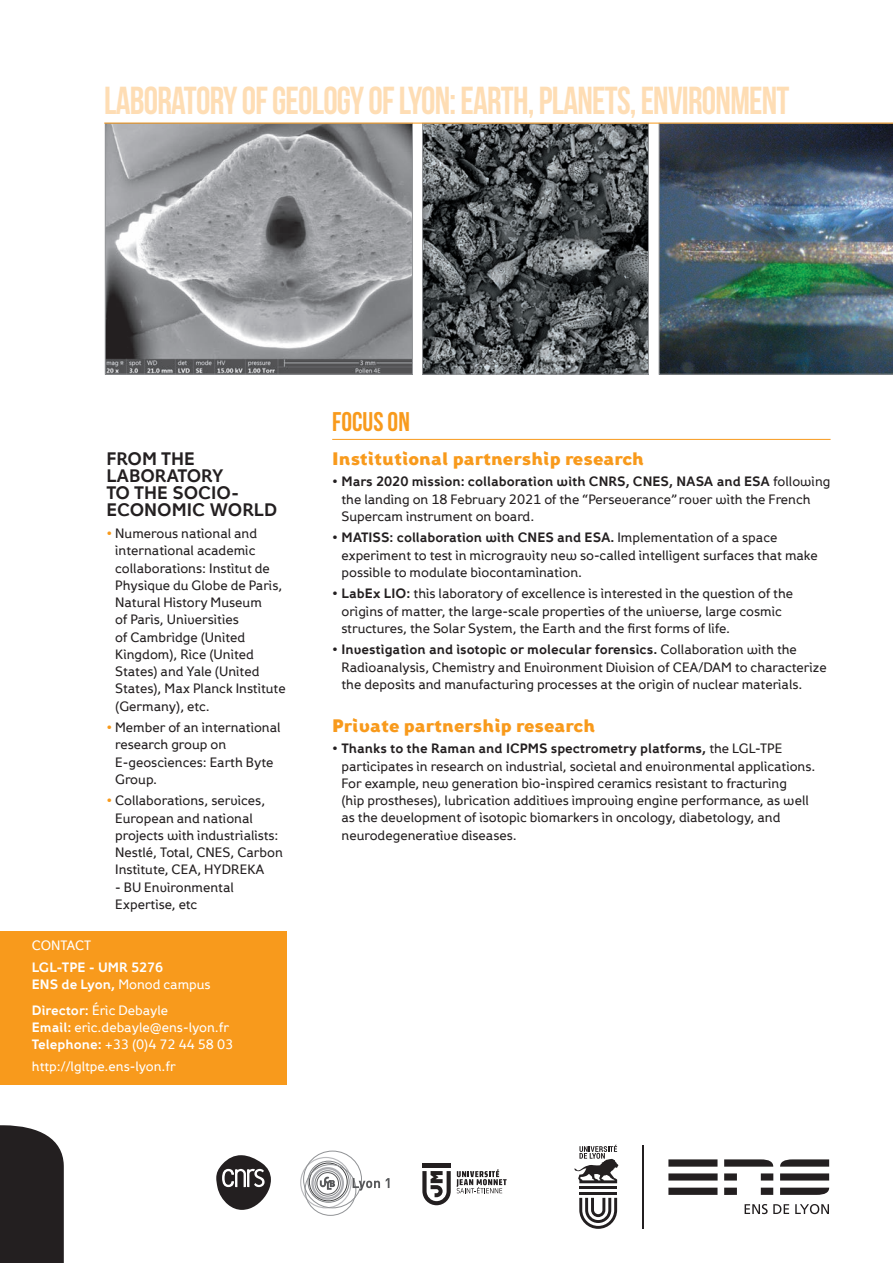
<style>
.page{position:relative;width:893px;height:1263px;background:#fff}
.page>*{position:absolute;margin:0;border:0;box-sizing:border-box;transform-origin:0 0}
.t1{font:700 39px "Bebas Neue";letter-spacing:-.02em;color:#feddb4;scale:.93 1}
.t2{font:700 27px "Bebas Neue";color:#f89a1c}
.t3{font:900 18px "Fox Grotesque W01";color:#f89a1c}
.t4{font:18px/17.2px "Fox Grotesque Regular 8";color:#231f20}
.t5{font:13.5px/17.2px "Fox Grotesque Regular 6";color:#231f20}
.t6{font:13.5px "Fox Grotesque Regular 8";color:#231f20}
.t7{font:13.5px/25.8px "Fox Grotesque Regular 6";color:#fff}
.t8{font:13.5px "Fox Grotesque Regular 8";color:#fff}
.s1{color:#f89a1c}
.s2{font-family:"Fox Grotesque Regular 8"}
.s3{font-family:"Fox Grotesque Regular 6"}
</style>
<div class="page">
<img style="left:107px;top:125px;width:304px;height:247px">
<div style="left:105px;top:123px;width:308px;height:251px;border:1px solid #939598"></div>
<img style="left:424px;top:125px;width:223px;height:247px">
<div style="left:422px;top:123px;width:227px;height:251px;border:1px solid #939598"></div>
<img style="left:659px;top:124px;width:234px;height:250px">
<svg style="left:668px;top:1159px;width:50px;height:36px"></svg>
<svg style="left:724px;top:1159px;width:49px;height:36px"></svg>
<svg style="left:780px;top:1159px;width:49px;height:36px"></svg>
<svg style="left:745px;top:1204px;width:44px;height:10px"></svg>
<svg style="left:795px;top:1204px;width:34px;height:10px"></svg>
<svg style="left:579px;top:1198px;width:38px;height:31px"></svg>
<hr style="left:579px;top:1192px;width:38px;height:3px;background:#231f20">
<hr style="left:579px;top:1186px;width:38px;height:3px;background:#231f20">
<svg style="left:574px;top:1145px;width:44px;height:38px"></svg>
<hr style="left:642px;top:1145px;width:1px;height:84px;background:#231f20">
<hr style="left:332px;top:439px;width:499px;height:1px;background:#f89a1c">
<hr style="left:104px;top:123px;width:789px;height:1px;background:#f89a1c">
<div style="left:0;top:931px;width:287px;height:153px;background:#f89a1c"></div>
<svg style="left:317px;top:1173px;width:22px;height:21px"></svg>
<div style="left:316px;top:1172px;width:23px;height:23px;border:1px solid #57585a;border-radius:50%"></div>
<div style="left:315px;top:1170px;width:26px;height:26px;border:1px solid #848689;border-radius:50%"></div>
<div style="left:311px;top:1167px;width:33px;height:33px;border:2px solid #adaeb2;border-radius:50%"></div>
<div style="left:309px;top:1163px;width:39px;height:38px;border:1px solid #434445;border-radius:50%"></div>
<div style="left:308px;top:1161px;width:42px;height:42px;border:1px solid #828487;border-radius:50%"></div>
<div style="left:300px;top:1157px;width:52px;height:51px;border:1px solid #b9babd;border-radius:50%"></div>
<div style="left:305px;top:1164px;width:51px;height:52px;border:1px solid #929497;border-radius:50%"></div>
<div style="left:303px;top:1151px;width:59px;height:57px;border:1px solid #8f9194;border-radius:50%"></div>
<svg style="left:353px;top:1178px;width:27px;height:13px"></svg>
<svg style="left:386px;top:1178px;width:4px;height:10px"></svg>
<svg style="left:320px;top:1177px;width:15px;height:13px"></svg>
<hr style="left:422px;top:1163px;width:29px;height:4px;background:#231f20">
<svg style="left:422px;top:1169px;width:85px;height:36px"></svg>
<svg style="left:216px;top:1155px;width:55px;height:55px"></svg>
<div style="left:0;top:1125px;width:64px;height:138px;background:#231f20"></div>
<h1 class="t1" style="left:104px;top:79px;width:738px">LABORATORY OF GEOLOGY OF LYON: EARTH, PLANETS, ENVIRONMENT</h1>
<h3 class="t4" style="left:106px;top:450px;width:172px">FROM THE<br>LABORATORY<br>TO THE SOCIO-<br>ECONOMIC WORLD</h3>
<p class="t5" style="left:115px;top:525px;width:172px;text-indent:-9px"><span class="s1">•</span> Numerous national and international academic collaborations: Institut de<br>Physique du Globe de Paris,<br>Natural History Museum<br>of Paris, Universities<br>of Cambridge (United<br>Kingdom), Rice (United<br>States) and Yale (United<br>States), Max Planck Institute (Germany), etc.</p>
<p class="t5" style="left:115px;top:719px;width:167px;text-indent:-9px"><span class="s1">•</span> Member of an international research group on<br>E-geosciences: Earth Byte<br>Group.</p>
<p class="t5" style="left:115px;top:792px;width:169px;text-indent:-9px"><span class="s1">•</span> Collaborations, services,<br>European and national projects with industrialists:<br>Nestlé, Total, CNES, Carbon<br>Institute, CEA, HYDREKA</p>
<p class="t5" style="left:115px;top:878px;width:120px">- BU Environmental<br>Expertise, etc</p>
<p class="t7" style="left:32px;top:933px;width:61px">CONTACT</p>
<p class="t8" style="left:32px;top:959px;width:133px">LGL-TPE - UMR 5276</p>
<p class="t7" style="left:32px;top:971px;width:180px"><span class="s2">ENS de Lyon,</span> Monod campus<br><span class="s2">Director:</span> Éric Debayle</p>
<p class="t7" style="left:32px;top:1019px;width:203px;line-height:17.2px"><span class="s2">Email:</span> eric.debayle@ens-lyon.fr<br><span class="s2">Telephone:</span> +33 (0)4 72 44 58 03</p>
<p class="t7" style="left:32px;top:1053px;width:145px">http://lgltpe.ens-lyon.fr</p>
<h2 class="t2" style="left:332px;top:406px;width:79px">FOCUS ON</h2>
<h3 class="t3" style="left:332px;top:447px;width:313px">Institutional partnership research</h3>
<p class="t6" style="left:332px;top:473px;width:500px"><span class="s3">•</span> Mars 2020 mission: collaboration with CNRS, CNES, NASA and ESA <span class="s3">following</span></p>
<p class="t5" style="left:341px;top:490px;width:471px">the landing on 18 February 2021 of the “Perseverance” rover with the French<br>Supercam instrument on board.</p>
<p class="t6" style="left:332px;top:529px;width:447px"><span class="s3">•</span> MATISS: collaboration with CNES and ESA. <span class="s3">Implementation of a space</span></p>
<p class="t5" style="left:341px;top:546px;width:478px">experiment to test in microgravity new so-called intelligent surfaces that make possible to modulate biocontamination.</p>
<p class="t5" style="left:341px;top:585px;width:453px;text-indent:-9px">• <span class="s2">LabEx LIO:</span> this laboratory of excellence is interested in the question of the origins of matter, the large-scale properties of the universe, large cosmic structures, the Solar System, the Earth and the first forms of life.</p>
<p class="t6" style="left:332px;top:641px;width:466px"><span class="s3">•</span> Investigation and isotopic or molecular forensics. <span class="s3">Collaboration with the</span></p>
<p class="t5" style="left:341px;top:658px;width:487px">Radioanalysis, Chemistry and Environment Division of CEA/DAM to characterize the deposits and manufacturing processes at the origin of nuclear materials.</p>
<h3 class="t3" style="left:332px;top:714px;width:265px">Private partnership research</h3>
<p class="t6" style="left:332px;top:740px;width:452px"><span class="s3">•</span> Thanks to the Raman and ICPMS spectrometry platforms, <span class="s3">the LGL-TPE</span></p>
<p class="t5" style="left:341px;top:757px;width:476px">participates in research on industrial, societal and environmental applications.<br>For example, new generation bio-inspired ceramics resistant to fracturing<br>(hip prostheses), lubrication additives improving engine performance, as well as the development of isotopic biomarkers in oncology, diabetology, and neurodegenerative diseases.</p>
</div>
